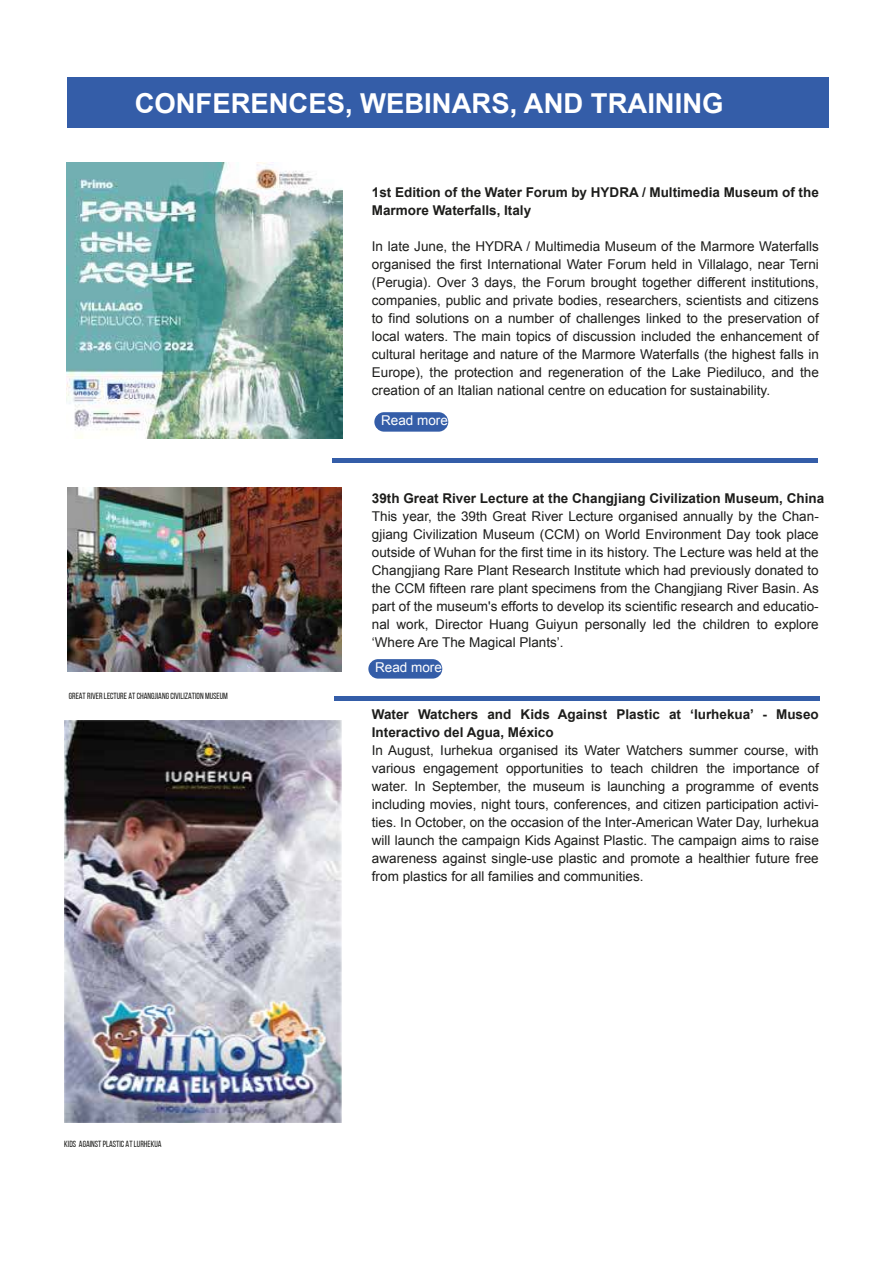
<style>
.page{position:relative;width:893px;height:1263px;background:#fff}
.page>*{position:absolute;margin:0;border:0;box-sizing:border-box;transform-origin:0 0}
.t1{font:700 27.45px "Arial";color:#fff}
.t2{font:13.5px/18px "Arial";color:#1d1d1b;text-align:justify}
.t3{font:700 13.5px/18px "Arial";color:#1d1d1b}
.t4{font:13.5px "Arial";color:#fff}
.t5{font:8.85px "Bebas Neue";color:#1d1d1b}
</style>
<div class="page">
<img style="left:66px;top:162px;width:277px;height:277px">
<img style="left:67px;top:488px;width:275px;height:183px">
<img style="left:64px;top:721px;width:278px;height:402px">
<hr style="left:333px;top:459px;width:485px;height:4px;background:#345da8">
<hr style="left:335px;top:696px;width:485px;height:4px;background:#345da8">
<div style="left:374px;top:412px;width:74px;height:20px;background:#345da8;border-radius:10px"></div>
<div style="left:368px;top:659px;width:74px;height:20px;background:#345da8;border-radius:10px"></div>
<div style="left:67px;top:77px;width:761px;height:51px;background:#345da8"></div>
<h1 class="t1" style="left:135px;top:88px;width:590px">CONFERENCES, WEBINARS, AND TRAINING</h1>
<p class="t3" style="left:372px;top:183px;width:448px">1st Edition of the Water Forum by HYDRA / Multimedia Museum of the<br>Marmore Waterfalls, Italy</p>
<p class="t2" style="left:372px;top:237px;width:448px">In late June, the HYDRA / Multimedia Museum of the Marmore Waterfalls organised the first International Water Forum held in Villalago, near Terni (Perugia). Over 3 days, the Forum brought together different institutions, companies, public and private bodies, researchers, scientists and citizens to find solutions on a number of challenges linked to the preservation of local waters. The main topics of discussion included the enhancement of cultural heritage and nature of the Marmore Waterfalls (the highest falls in Europe), the protection and regeneration of the Lake Piediluco, and the creation of an Italian national centre on education for sustainability.</p>
<p class="t4" style="left:381px;top:413px;width:68px">Read more</p>
<p class="t3" style="left:372px;top:489px;width:454px">39th Great River Lecture at the Changjiang Civilization Museum, China</p>
<p class="t2" style="left:372px;top:507px;width:448px">This year, the 39th Great River Lecture organised annually by the Chan&shy;gjiang Civilization Museum (CCM) on World Environment Day took place outside of Wuhan for the first time in its history. The Lecture was held at the Changjiang Rare Plant Research Institute which had previously donated to the CCM fifteen rare plant specimens from the Changjiang River Basin. As part of the museum's efforts to develop its scientific research and educatio&shy;nal work, Director Huang Guiyun personally led the children to explore ‘Where Are The Magical Plants’.</p>
<p class="t5" style="left:69px;top:692px;width:161px">GREAT RIVER LECTURE AT CHANGJIANG CIVILIZATION MUSEUM</p>
<p class="t5" style="left:64px;top:1140px;width:99px">KIDS AGAINST PLASTIC AT LURHEKUA</p>
<p class="t4" style="left:375px;top:660px;width:68px">Read more</p>
<p class="t3" style="left:372px;top:705px;width:448px">Water Watchers and Kids Against Plastic at ‘Iurhekua’ - Museo<br>Interactivo del Agua, México</p>
<p class="t2" style="left:372px;top:741px;width:448px">In August, Iurhekua organised its Water Watchers summer course, with various engagement opportunities to teach children the importance of water. In September, the museum is launching a programme of events including movies, night tours, conferences, and citizen participation activi&shy;ties. In October, on the occasion of the Inter-American Water Day, Iurhekua will launch the campaign Kids Against Plastic. The campaign aims to raise awareness against single-use plastic and promote a healthier future free from plastics for all families and communities.</p>
</div>
